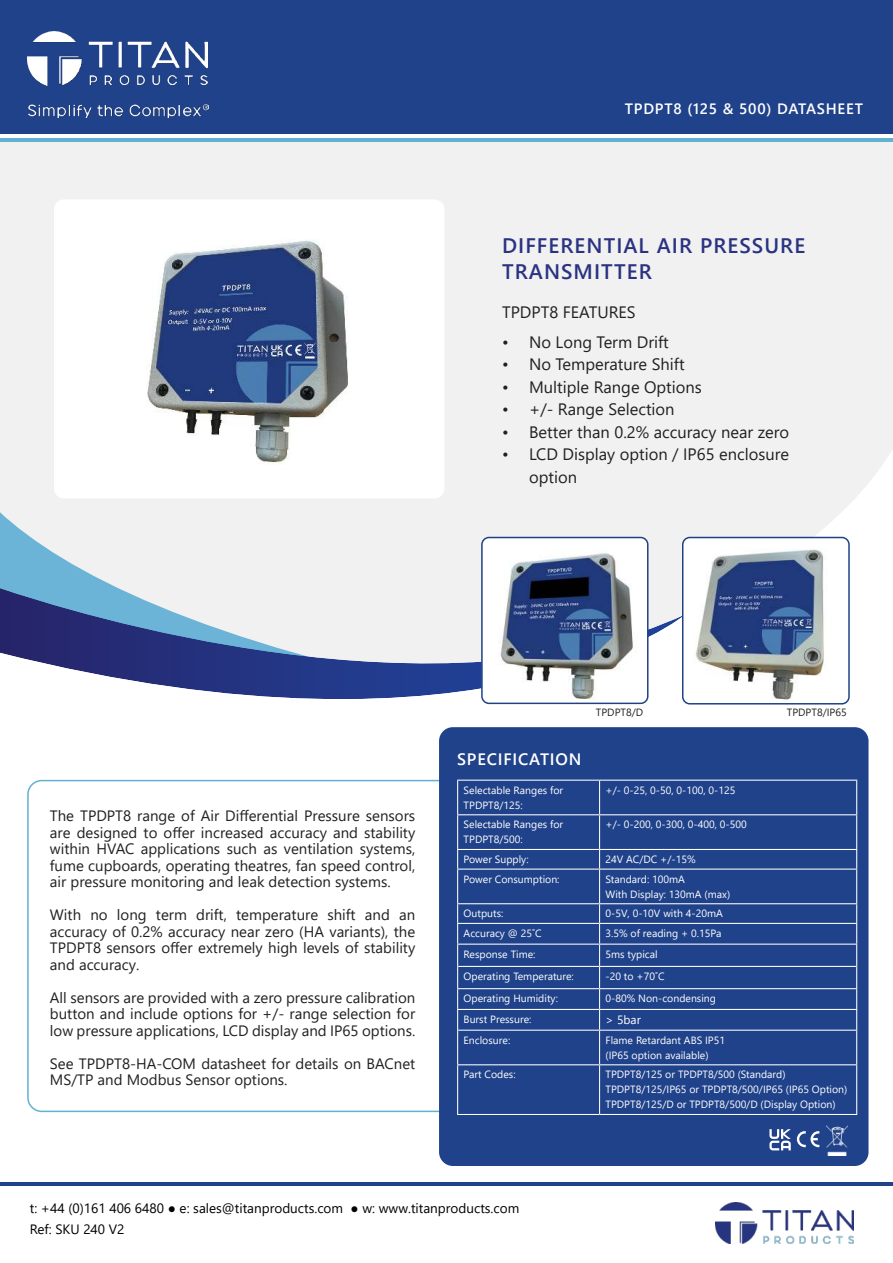
<style>
.page{position:relative;width:893px;height:1263px;background:#fff}
.page>*{position:absolute;margin:0;border:0;box-sizing:border-box;transform-origin:0 0}
.t1{font:600 21px/25.2px "Segoe UI";letter-spacing:.05em;color:#293382}
.t2{font:16.5px/22.5px "Segoe UI";color:#221f1f}
.t3{font:600 16.5px "Segoe UI";letter-spacing:.05em;color:#fff}
.t4{font:15px/16.5px "Segoe UI";color:#221f1f;text-align:justify}
.t5{font:600 15px "Segoe UI";letter-spacing:.05em;color:#fff}
.t6{font:13.5px/21px "Segoe UI";color:#000}
.t7{font:12px "Segoe UI";color:#fff}
.t8{font:10.5px/15px "Segoe UI";color:#fff}
.t9{font:10.5px "Segoe UI";color:#221f1f}
</style>
<div class="page">
<div style="left:0;top:142px;width:893px;height:550px;background:#f1f1f1"></div>
<div style="left:54px;top:199px;width:390px;height:299px;background:#fff;border-radius:10px"></div>
<svg style="left:32px;top:450px;width:861px;height:334px;fill:#fff"></svg>
<hr style="left:0;top:138px;width:893px;height:4px;background:#61b1d3">
<div style="left:0;top:0;width:893px;height:134px;background:#20428a"></div>
<hr style="left:0;top:1182px;width:893px;height:3px;background:#20428a">
<img style="left:27px;top:31px;width:181px;height:54px">
<img style="left:715px;top:1202px;width:138px;height:41px">
<img style="left:28px;top:104px;width:180px;height:14px">
<svg style="left:0;top:450px;width:432px;height:138px"></svg>
<img style="left:0;top:588px;width:682px;height:111px">
<div style="left:27px;top:780px;width:439px;height:332px;border:2px solid #61b1d3;border-radius:14px"></div>
<div style="left:439px;top:727px;width:429px;height:439px;background:#20428a;border-radius:14px"></div>
<svg style="left:797px;top:1131px;width:22px;height:16px"></svg>
<svg style="left:769px;top:1129px;width:22px;height:21px"></svg>
<img style="left:826px;top:1125px;width:21px;height:30px">
<hr style="left:457px;top:780px;width:143px;height:1px;background:#fff">
<hr style="left:457px;top:781px;width:1px;height:33px;background:#fff">
<hr style="left:600px;top:780px;width:257px;height:1px;background:#fff">
<hr style="left:599px;top:781px;width:1px;height:33px;background:#fff">
<hr style="left:856px;top:781px;width:1px;height:33px;background:#fff">
<hr style="left:457px;top:814px;width:143px;height:1px;background:#fff">
<hr style="left:457px;top:815px;width:1px;height:34px;background:#fff">
<hr style="left:600px;top:814px;width:257px;height:1px;background:#fff">
<hr style="left:599px;top:815px;width:1px;height:34px;background:#fff">
<hr style="left:856px;top:815px;width:1px;height:34px;background:#fff">
<hr style="left:457px;top:849px;width:143px;height:1px;background:#fff">
<hr style="left:600px;top:849px;width:257px;height:1px;background:#fff">
<svg style="left:457px;top:850px;width:1px;height:18px"></svg>
<svg style="left:599px;top:850px;width:1px;height:18px"></svg>
<svg style="left:856px;top:850px;width:1px;height:18px"></svg>
<hr style="left:457px;top:868px;width:143px;height:2px;background:#fff">
<hr style="left:457px;top:870px;width:1px;height:33px;background:#fff">
<hr style="left:600px;top:868px;width:257px;height:2px;background:#fff">
<hr style="left:599px;top:870px;width:1px;height:33px;background:#fff">
<hr style="left:856px;top:870px;width:1px;height:33px;background:#fff">
<hr style="left:457px;top:903px;width:143px;height:1px;background:#fff">
<hr style="left:600px;top:903px;width:257px;height:1px;background:#fff">
<hr style="left:457px;top:923px;width:143px;height:1px;background:#fff">
<hr style="left:600px;top:923px;width:257px;height:1px;background:#fff">
<hr style="left:457px;top:943px;width:143px;height:2px;background:#fff">
<hr style="left:600px;top:943px;width:257px;height:2px;background:#fff">
<hr style="left:458px;top:966px;width:142px;height:1px;background:#fff">
<hr style="left:600px;top:966px;width:256px;height:1px;background:#fff">
<hr style="left:457px;top:988px;width:143px;height:1px;background:#fff">
<hr style="left:600px;top:988px;width:257px;height:1px;background:#fff">
<hr style="left:457px;top:1009px;width:143px;height:1px;background:#fff">
<svg style="left:457px;top:904px;width:1px;height:126px"></svg>
<hr style="left:600px;top:1009px;width:257px;height:1px;background:#fff">
<svg style="left:599px;top:904px;width:1px;height:126px"></svg>
<svg style="left:856px;top:904px;width:1px;height:126px"></svg>
<hr style="left:457px;top:1030px;width:1px;height:34px;background:#fff">
<hr style="left:599px;top:1031px;width:1px;height:33px;background:#fff">
<hr style="left:856px;top:1030px;width:1px;height:34px;background:#fff">
<hr style="left:458px;top:1030px;width:142px;height:1px;background:#fff">
<hr style="left:600px;top:1030px;width:256px;height:1px;background:#fff">
<hr style="left:457px;top:1064px;width:143px;height:1px;background:#fff">
<hr style="left:600px;top:1064px;width:257px;height:1px;background:#fff">
<hr style="left:457px;top:1065px;width:1px;height:49px;background:#fff">
<hr style="left:599px;top:1065px;width:1px;height:49px;background:#fff">
<hr style="left:856px;top:1065px;width:1px;height:49px;background:#fff">
<hr style="left:457px;top:1114px;width:143px;height:1px;background:#fff">
<hr style="left:600px;top:1114px;width:257px;height:1px;background:#fff">
<img style="left:118px;top:240px;width:253px;height:229px">
<img style="left:482px;top:537px;width:166px;height:166px">
<div style="left:481px;top:537px;width:167px;height:167px;border:2px solid #1e4284;border-radius:7px"></div>
<img style="left:683px;top:537px;width:166px;height:167px">
<div style="left:682px;top:537px;width:168px;height:167px;border:2px solid #1e4284;border-radius:7px"></div>
<p class="t5" style="left:625px;top:103px;width:240px">TPDPT8 (125 &amp; 500) DATASHEET</p>
<h1 class="t1" style="left:502px;top:235px;width:305px">DIFFERENTIAL AIR PRESSURE<br>TRANSMITTER</h1>
<p class="t2" style="left:502px;top:299px;width:135px">TPDPT8 FEATURES</p>
<p class="t2" style="left:502px;top:331px;width:168px">• No Long Term Drift</p>
<p class="t2" style="left:502px;top:353px;width:184px">• No Temperature Shift</p>
<p class="t2" style="left:502px;top:376px;width:201px">• Multiple Range Options</p>
<p class="t2" style="left:502px;top:398px;width:174px">• +/- Range Selection</p>
<p class="t2" style="left:502px;top:421px;width:289px">• Better than 0.2% accuracy near zero</p>
<p class="t2" style="left:529px;top:443px;width:261px;text-indent:-27px">• LCD Display option / IP65 enclosure option</p>
<p class="t4" style="left:50px;top:806px;width:367px">The TPDPT8 range of Air Differential Pressure sensors are designed to offer increased accuracy and stability within HVAC applications such as ventilation systems, fume cupboards, operating theatres, fan speed control, air pressure monitoring and leak detection systems.</p>
<p class="t4" style="left:50px;top:905px;width:367px">With no long term drift, temperature shift and an accuracy of 0.2% accuracy near zero (HA variants), the TPDPT8 sensors offer extremely high levels of stability and accuracy.</p>
<p class="t4" style="left:50px;top:987px;width:367px">All sensors are provided with a zero pressure calibration button and include options for +/- range selection for low pressure applications, LCD display and IP65 options.</p>
<p class="t4" style="left:50px;top:1053px;width:367px">See TPDPT8-HA-COM datasheet for details on BACnet<br>MS/TP and Modbus Sensor options.</p>
<p class="t3" style="left:457px;top:752px;width:126px">SPECIFICATION</p>
<p class="t9" style="left:596px;top:703px;width:49px">TPDPT8/D</p>
<p class="t9" style="left:787px;top:703px;width:61px">TPDPT8/IP65</p>
<p class="t8" style="left:464px;top:782px;width:101px">Selectable Ranges for<br>TPDPT8/125:</p>
<p class="t8" style="left:606px;top:782px;width:131px">+/- 0-25, 0-50, 0-100, 0-125</p>
<p class="t8" style="left:464px;top:816px;width:101px">Selectable Ranges for<br>TPDPT8/500:</p>
<p class="t8" style="left:606px;top:816px;width:143px">+/- 0-200, 0-300, 0-400, 0-500</p>
<p class="t8" style="left:464px;top:851px;width:67px">Power Supply:</p>
<p class="t8" style="left:606px;top:851px;width:92px">24V AC/DC +/-15%</p>
<p class="t8" style="left:464px;top:870px;width:97px">Power Consumption:</p>
<p class="t8" style="left:606px;top:870px;width:126px">Standard: 100mA<br>With Display: 130mA (max)</p>
<p class="t8" style="left:464px;top:905px;width:41px">Outputs:</p>
<p class="t8" style="left:606px;top:905px;width:119px">0-5V, 0-10V with 4-20mA</p>
<p class="t8" style="left:464px;top:925px;width:79px">Accuracy @ 25˚C</p>
<p class="t8" style="left:606px;top:925px;width:117px">3.5% of reading + 0.15Pa</p>
<p class="t8" style="left:464px;top:946px;width:73px">Response Time:</p>
<p class="t8" style="left:606px;top:946px;width:54px">5ms typical</p>
<p class="t8" style="left:464px;top:968px;width:112px">Operating Temperature:</p>
<p class="t8" style="left:606px;top:968px;width:60px">-20 to +70˚C</p>
<p class="t8" style="left:464px;top:990px;width:96px">Operating Humidity:</p>
<p class="t8" style="left:606px;top:990px;width:112px">0-80% Non-condensing</p>
<p class="t8" style="left:464px;top:1011px;width:69px">Burst Pressure:</p>
<p class="t7" style="left:606px;top:1008px;width:37px">&gt; 5bar</p>
<p class="t8" style="left:464px;top:1032px;width:48px">Enclosure:</p>
<p class="t8" style="left:606px;top:1032px;width:121px">Flame Retardant ABS IP51 (IP65 option available)</p>
<p class="t8" style="left:464px;top:1066px;width:54px">Part Codes:</p>
<p class="t8" style="left:606px;top:1066px;width:243px">TPDPT8/125 or TPDPT8/500 (Standard)<br>TPDPT8/125/IP65 or TPDPT8/500/IP65 (IP65 Option)<br>TPDPT8/125/D or TPDPT8/500/D (Display Option)</p>
<p class="t6" style="left:30px;top:1197px;width:491px">t: +44 (0)161 406 6480 ● e: sales@titanproducts.com ● w: www.titanproducts.com<br>Ref: SKU 240 V2</p>
</div>
